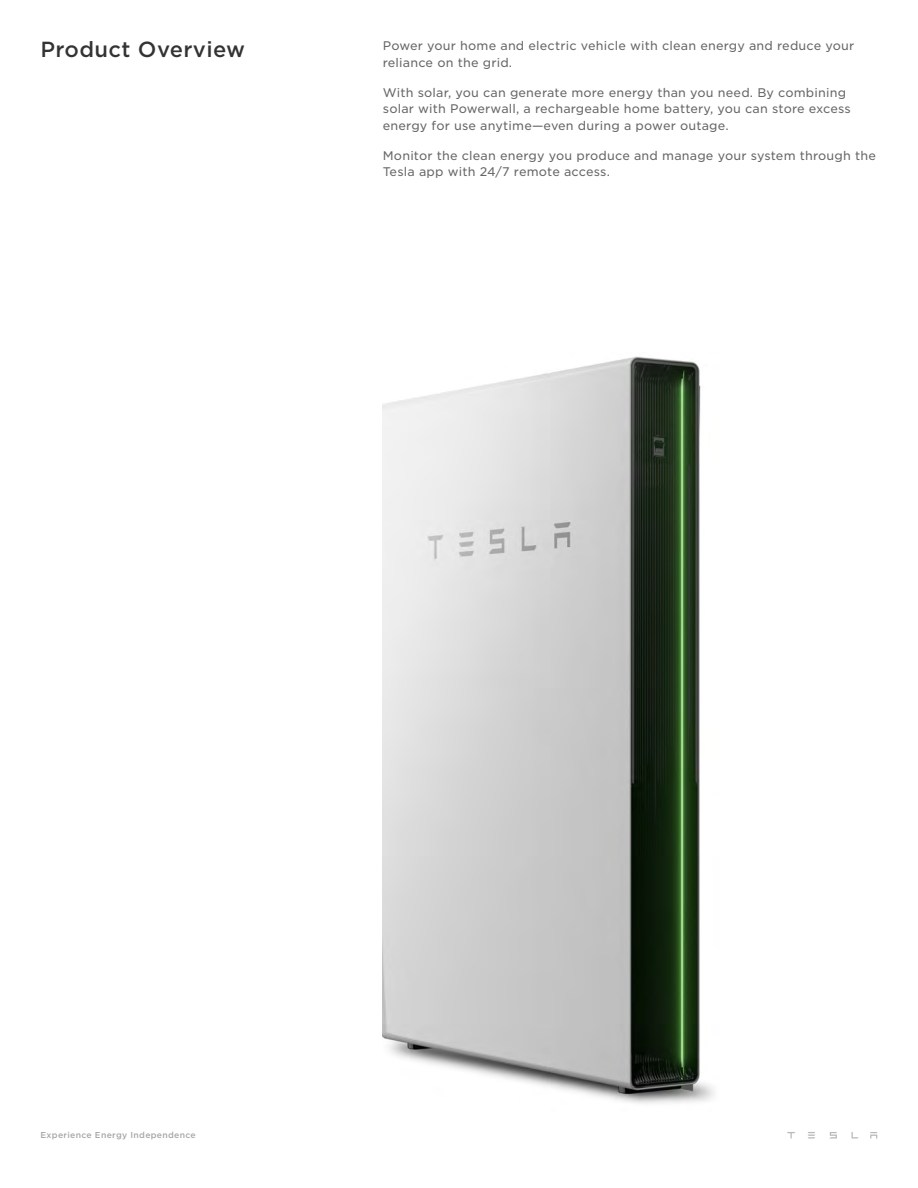
<style>
.page{position:relative;width:918px;height:1188px;background:#fff}
.page>*{position:absolute;margin:0;border:0;box-sizing:border-box;transform-origin:0 0}
.t1{font:500 21px "Gotham S Sm";letter-spacing:.015em;color:#333}
.t2{font:12px/16.5px "Gotham S Sm";letter-spacing:.015em;color:#666668}
.t3{font:500 8.25px "Gotham S Sm";letter-spacing:.035em;color:#a4a4a4}
</style>
<div class="page">
<svg style="left:787px;top:1132px;width:8px;height:6px"></svg>
<svg style="left:852px;top:1132px;width:6px;height:7px"></svg>
<svg style="left:829px;top:1132px;width:8px;height:7px"></svg>
<svg style="left:870px;top:1132px;width:7px;height:7px"></svg>
<svg style="left:808px;top:1132px;width:7px;height:7px"></svg>
<img style="left:383px;top:356px;width:332px;height:748px">
<h1 class="t1" style="left:40px;top:35px;width:206px">Product Overview</h1>
<p class="t2" style="left:383px;top:37px;width:473px">Power your home and electric vehicle with clean energy and reduce your reliance on the grid.</p>
<p class="t2" style="left:383px;top:84px;width:470px">With solar, you can generate more energy than you need. By combining solar with Powerwall, a rechargeable home battery, you can store excess energy for use anytime—even during a power outage.</p>
<p class="t2" style="left:383px;top:147px;width:495px">Monitor the clean energy you produce and manage your system through the<br>Tesla app with 24/7 remote access.</p>
<p class="t3" style="left:40px;top:1129px;width:157px">Experience Energy Independence</p>
</div>
